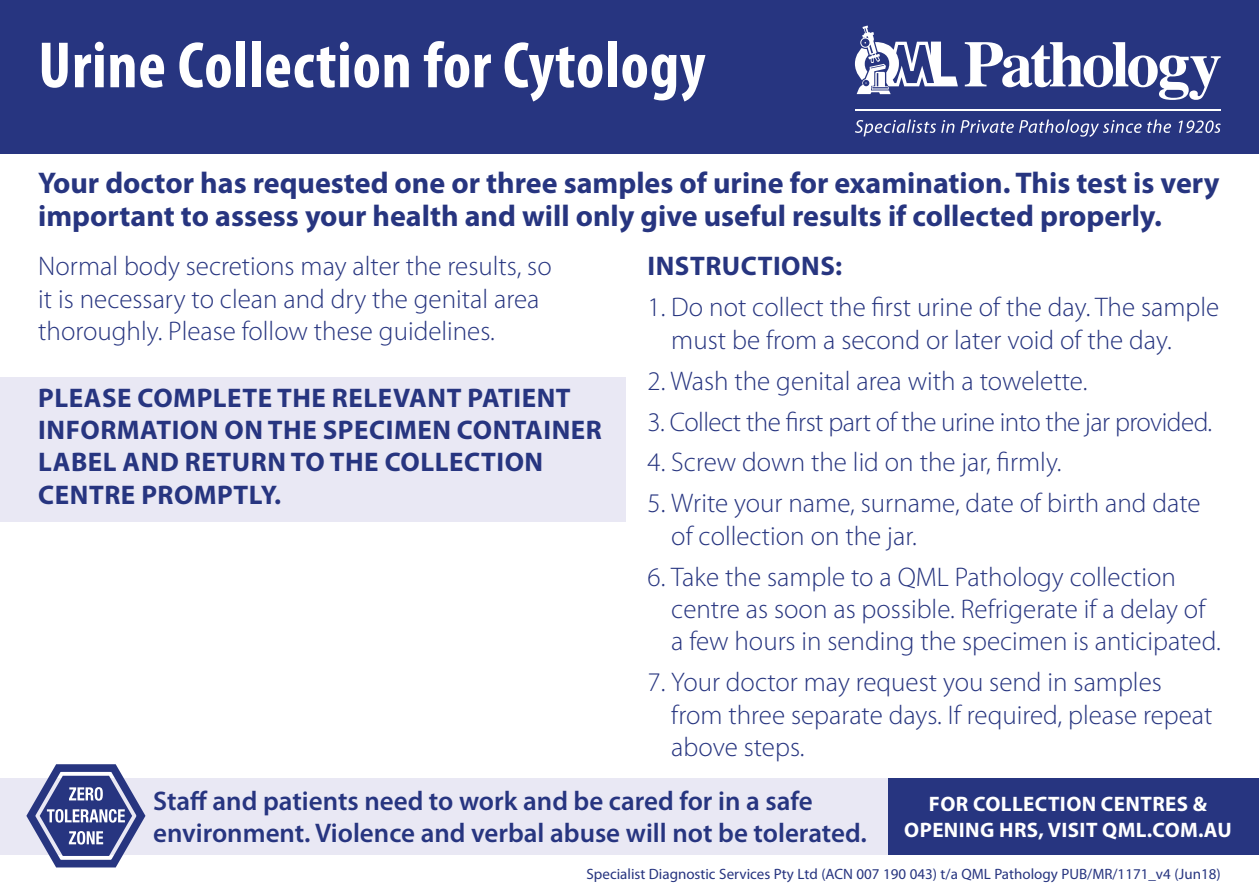
<style>
.page{position:relative;width:1259px;height:893px;background:#fff}
.page>*{position:absolute;margin:0;border:0;box-sizing:border-box;transform-origin:0 0}
.body{font:700 condensed 66px "Myriad Pro";letter-spacing:.01em;color:#fff}
.body-2{font:700 30px/33px "Myriad Pro";color:#273580}
.body-3{font:300 27px/32.4px "Myriad Pro";color:#273580}
.body-4{font:700 27px/32.4px "Myriad Pro";letter-spacing:.02em;color:#273580}
.body-5{font:600 27px/32.4px "Myriad Pro";color:#273580}
.body-6{font:300 27px "Myriad Pro";letter-spacing:-.02em;color:#273580}
.body-7{font:700 21px/25.2px "Myriad Pro";letter-spacing:.02em;color:#fff;text-align:center}
.t1{font:15px "Myriad Pro";color:#273580}
</style>
<div class="page">
<div style="left:0;top:377px;width:625px;height:145px;background:#e9e8f4"></div>
<div style="left:0;top:0;width:1259px;height:153px;background:#273580"></div>
<svg style="left:964px;top:42px;width:256px;height:58px"></svg>
<svg style="left:855px;top:26px;width:103px;height:68px"></svg>
<svg style="left:855px;top:120px;width:99px;height:16px"></svg>
<svg style="left:960px;top:120px;width:181px;height:17px"></svg>
<svg style="left:1147px;top:120px;width:24px;height:13px"></svg>
<svg style="left:1178px;top:120px;width:42px;height:13px"></svg>
<hr style="left:855px;top:109px;width:365px;height:1px;background:#fff">
<div style="left:0;top:778px;width:889px;height:76px;background:#e9e8f4"></div>
<svg style="left:20px;top:764px;width:131px;height:104px"></svg>
<div style="left:889px;top:778px;width:370px;height:76px;background:#273580"></div>
<p class="body" style="left:38px;top:24px;width:669px">Urine Collection for Cytology</p>
<p class="body-2" style="left:38px;top:166px;width:1182px">Your doctor has requested one or three samples of urine for examination. This test is very important to assess your health and will only give useful results if collected properly.</p>
<p class="body-3" style="left:38px;top:251px;width:515px">Normal body secretions may alter the results, so it is necessary to clean and dry the genital area thoroughly. Please follow these guidelines.</p>
<p class="body-4" style="left:647px;top:250px;width:196px">INSTRUCTIONS:</p>
<p class="body-3" style="left:671px;top:292px;width:549px;text-indent:-24px">1. Do not collect the first urine of the day. The sample must be from a second or later void of the day.</p>
<p class="body-3" style="left:647px;top:365px;width:441px">2. Wash the genital area with a towelette.</p>
<p class="body-6" style="left:647px;top:407px;width:566px">3. Collect the first part of the urine into the jar provided.</p>
<p class="body-3" style="left:647px;top:447px;width:416px">4. Screw down the lid on the jar, firmly.</p>
<p class="body-3" style="left:671px;top:488px;width:531px;text-indent:-24px">5. Write your name, surname, date of birth and date of collection on the jar.</p>
<p class="body-3" style="left:671px;top:561px;width:551px;text-indent:-24px">6. Take the sample to a QML Pathology collection centre as soon as possible. Refrigerate if a delay of a few hours in sending the specimen is anticipated.</p>
<p class="body-3" style="left:671px;top:667px;width:543px;text-indent:-24px">7. Your doctor may request you send in samples from three separate days. If required, please repeat above steps.</p>
<p class="body-5" style="left:153px;top:785px;width:715px">Staff and patients need to work and be cared for in a safe environment. Violence and verbal abuse will not be tolerated.</p>
<p class="body-7" style="left:904px;top:792px;width:329px">FOR COLLECTION CENTRES &amp;<br>OPENING HRS, VISIT QML.COM.AU</p>
<p class="body-4" style="left:38px;top:382px;width:565px">PLEASE COMPLETE THE RELEVANT PATIENT<br>INFORMATION ON THE SPECIMEN CONTAINER<br>LABEL AND RETURN TO THE COLLECTION<br>CENTRE PROMPTLY.</p>
<p class="t1" style="left:586px;top:866px;width:635px">Specialist Diagnostic Services Pty Ltd (ACN 007 190 043) t/a QML Pathology PUB/MR/1171_v4 (Jun18)</p>
</div>
